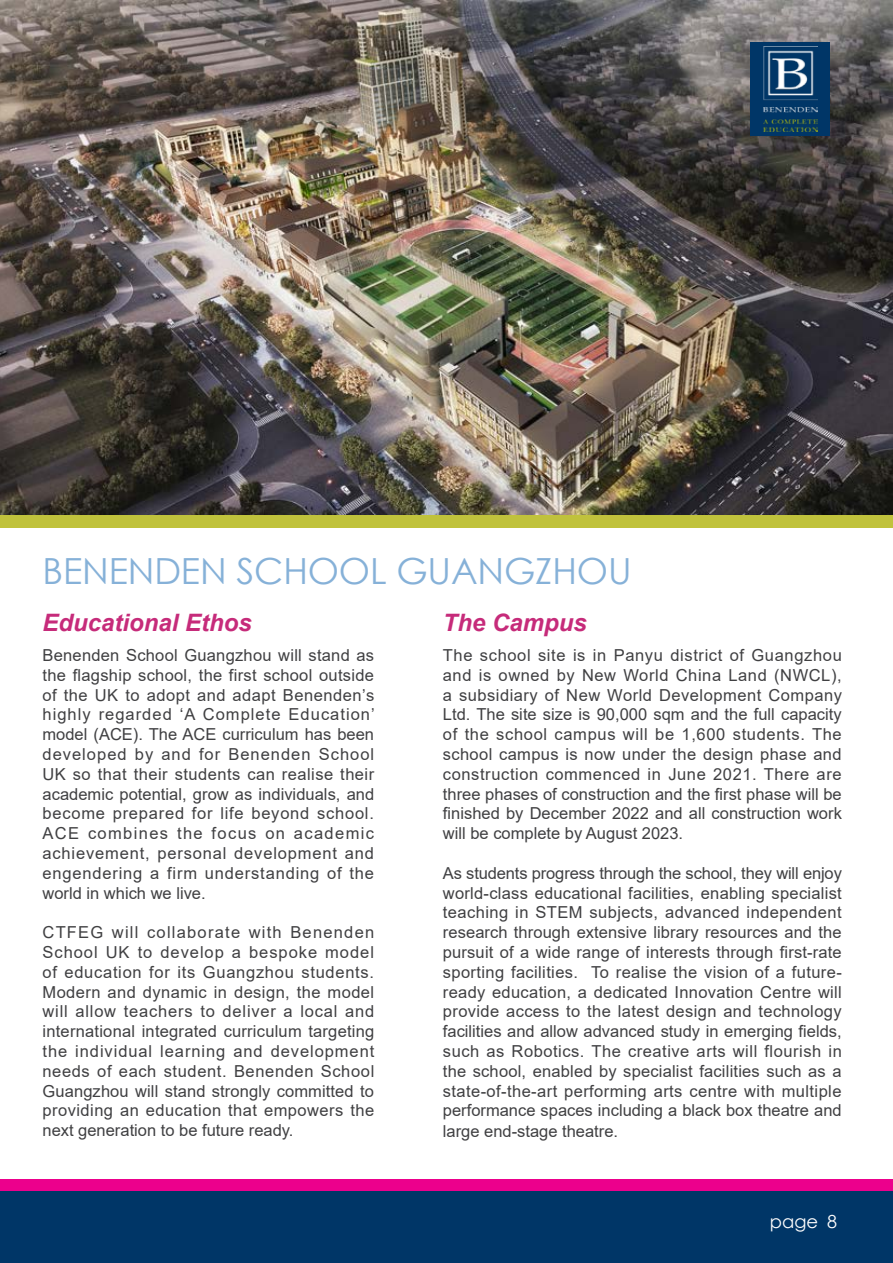
<style>
.page{position:relative;width:893px;height:1263px;background:#fff}
.page>*{position:absolute;margin:0;border:0;box-sizing:border-box;transform-origin:0 0}
.t1{font:36px "Century Gothic";letter-spacing:-.005em;color:#86b1d8}
.t2{font:italic 700 24px "Arial";color:#c62b7a}
.t3{font:18px "Century Gothic";color:#fff}
.t4{font:16.5px/19.8px "Arial";color:#404042;text-align:justify}
</style>
<div class="page">
<div style="left:0;top:1179px;width:893px;height:12px;background:#ec008c"></div>
<div style="left:0;top:1192px;width:893px;height:71px;background:#003667"></div>
<img style="left:0;top:0;width:893px;height:515px">
<div style="left:745px;top:36px;width:97px;height:112px;background:#000;opacity:.12"></div>
<div style="left:750px;top:42px;width:80px;height:94px;background:#003667"></div>
<img style="left:763px;top:46px;width:54px;height:85px">
<div style="left:0;top:515px;width:893px;height:13px;background:#c0c23c"></div>
<h1 class="t1" style="left:43px;top:546px;width:591px">BENENDEN SCHOOL GUANGZHOU</h1>
<h2 class="t2" style="left:443px;top:607px;width:146px">The Campus</h2>
<p class="t4" style="left:443px;top:645px;width:400px">The school site is in Panyu district of Guangzhou and is owned by New World China Land (NWCL), a subsidiary of New World Development Company Ltd. The site size is 90,000 sqm and the full capacity of the school campus will be 1,600 students. The school campus is now under the design phase and construction commenced in June 2021. There are three phases of construction and the first phase will be finished by December 2022 and all construction work will be complete by August 2023.</p>
<p class="t4" style="left:443px;top:863px;width:400px">As students progress through the school, they will enjoy world-class educational facilities, enabling specialist teaching in STEM subjects, advanced independent research through extensive library resources and the pursuit of a wide range of interests through first-rate sporting facilities. To realise the vision of a future&shy;ready education, a dedicated Innovation Centre will provide access to the latest design and technology facilities and allow advanced study in emerging fields, such as Robotics. The creative arts will flourish in the school, enabled by specialist facilities such as a state-of-the-art performing arts centre with multiple performance spaces including a black box theatre and large end-stage theatre.</p>
<h2 class="t2" style="left:43px;top:607px;width:211px">Educational Ethos</h2>
<p class="t4" style="left:43px;top:645px;width:334px">Benenden School Guangzhou will stand as the flagship school, the first school outside of the UK to adopt and adapt Benenden’s highly regarded ‘A Complete Education’ model (ACE). The ACE curriculum has been developed by and for Benenden School UK so that their students can realise their academic potential, grow as individuals, and become prepared for life beyond school.<br>ACE combines the focus on academic achievement, personal development and engendering a firm understanding of the world in which we live.</p>
<p class="t4" style="left:43px;top:922px;width:333px">CTFEG will collaborate with Benenden School UK to develop a bespoke model of education for its Guangzhou students.<br>Modern and dynamic in design, the model will allow teachers to deliver a local and international integrated curriculum targeting the individual learning and development needs of each student. Benenden School Guangzhou will stand strongly committed to providing an education that empowers the next generation to be future ready.</p>
<p class="t3" style="left:770px;top:1208px;width:69px">page 8</p>
</div>
